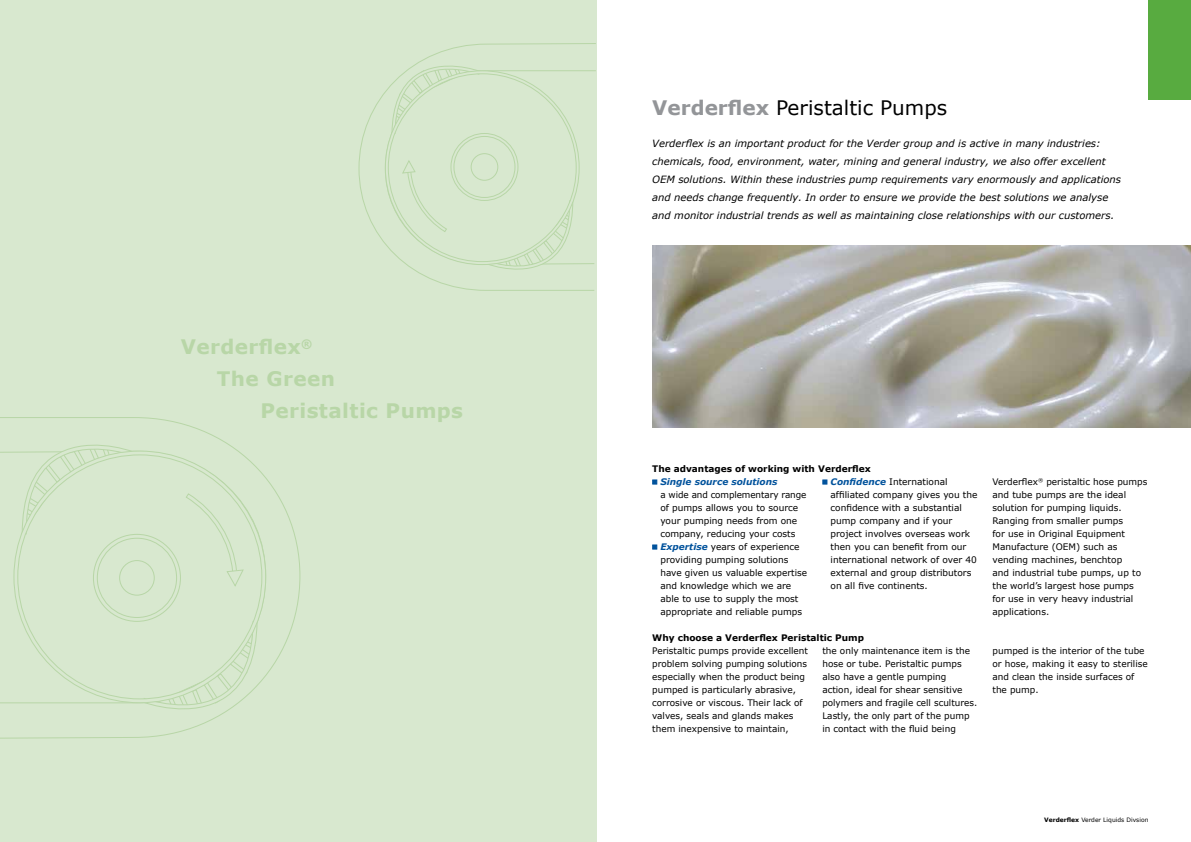
<style>
.page{position:relative;width:1191px;height:842px;background:#fff}
.page>*{position:absolute;margin:0;border:0;box-sizing:border-box;transform-origin:0 0}
.t1{font:700 20px "Verdana";letter-spacing:.02em;color:#b8d6a7}
.t2{font:20px "Verdana";color:#000}
.t3{font:italic 10px/18px "Verdana";color:#000}
.t4{font:9px/13px "Verdana";color:#000}
.t5{font:700 9px "Verdana";color:#000}
.t6{font:italic 700 9px "Verdana";color:#00529c}
.t7{font:6px "Verdana";color:#000}
.s1{font-weight:700;color:#939598}
.s2{font-weight:700;font-style:italic;color:#00529c}
.s3{font-weight:700}
</style>
<div class="page">
<svg style="left:652px;top:479px;width:5px;height:6px"></svg>
<svg style="left:652px;top:544px;width:5px;height:6px"></svg>
<svg style="left:822px;top:479px;width:5px;height:6px"></svg>
<div style="left:1148px;top:0;width:43px;height:99px;background:#58ab40"></div>
<img style="left:652px;top:246px;width:539px;height:181px">
<div style="left:0;top:0;width:596px;height:842px;background:#d8e8cf"></div>
<svg style="left:0;top:417px;width:301px;height:322px"></svg>
<svg style="left:21px;top:435px;width:237px;height:285px"></svg>
<svg style="left:13px;top:450px;width:253px;height:253px"></svg>
<svg style="left:358px;top:43px;width:238px;height:248px"></svg>
<svg style="left:384px;top:58px;width:196px;height:219px"></svg>
<h1 class="t1" style="left:181px;top:333px;width:133px">Verderflex<sup>®</sup></h1>
<h1 class="t1" style="left:217px;top:365px;width:120px">The Green</h1>
<h1 class="t1" style="left:260px;top:397px;width:204px">Peristaltic Pumps</h1>
<h1 class="t2" style="left:652px;top:93px;width:296px"><span class="s1">Verderflex</span> Peristaltic Pumps</h1>
<p class="t3" style="left:652px;top:134px;width:470px">Verderflex is an important product for the Verder group and is active in many industries: chemicals, food, environment, water, mining and general industry, we also offer excellent OEM solutions. Within these industries pump requirements vary enormously and applications and needs change frequently. In order to ensure we provide the best solutions we analyse and monitor industrial trends as well as maintaining close relationships with our customers.</p>
<p class="t5" style="left:652px;top:462px;width:220px">The advantages of working with Verderflex</p>
<p class="t6" style="left:660px;top:475px;width:119px">Single source solutions</p>
<p class="t4" style="left:660px;top:488px;width:148px">a wide and complementary range of pumps allows you to source your pumping needs from one company, reducing your costs<br><span class="s2">Expertise</span> years of experience providing pumping solutions have given us valuable expertise and knowledge which we are able to use to supply the most appropriate and reliable pumps</p>
<p class="t4" style="left:830px;top:475px;width:148px"><span class="s2">Confidence</span> International affiliated company gives you the confidence with a substantial pump company and if your project involves overseas work then you can benefit from our international network of over 40 external and group distributors on all five continents.</p>
<p class="t4" style="left:992px;top:475px;width:156px">Verderflex<sup>®</sup> peristaltic hose pumps and tube pumps are the ideal solution for pumping liquids.<br>Ranging from smaller pumps<br>for use in Original Equipment<br>Manufacture (OEM) such as vending machines, benchtop<br>and industrial tube pumps, up to the world’s largest hose pumps for use in very heavy industrial applications.</p>
<p class="t5" style="left:652px;top:631px;width:213px">Why choose a Verderflex Peristaltic Pump</p>
<p class="t4" style="left:652px;top:644px;width:157px">Peristaltic pumps provide excellent problem solving pumping solutions especially when the product being pumped is particularly abrasive, corrosive or viscous. Their lack of valves, seals and glands makes them inexpensive to maintain,</p>
<p class="t4" style="left:822px;top:644px;width:156px">the only maintenance item is the hose or tube. Peristaltic pumps also have a gentle pumping action, ideal for shear sensitive polymers and fragile cell scultures.<br>Lastly, the only part of the pump in contact with the fluid being</p>
<p class="t4" style="left:992px;top:644px;width:157px">pumped is the interior of the tube or hose, making it easy to sterilise and clean the inside surfaces of the pump.</p>
<p class="t7" style="left:1044px;top:816px;width:106px"><span class="s3">Verderflex</span> Verder Liquids Divsion</p>
</div>
